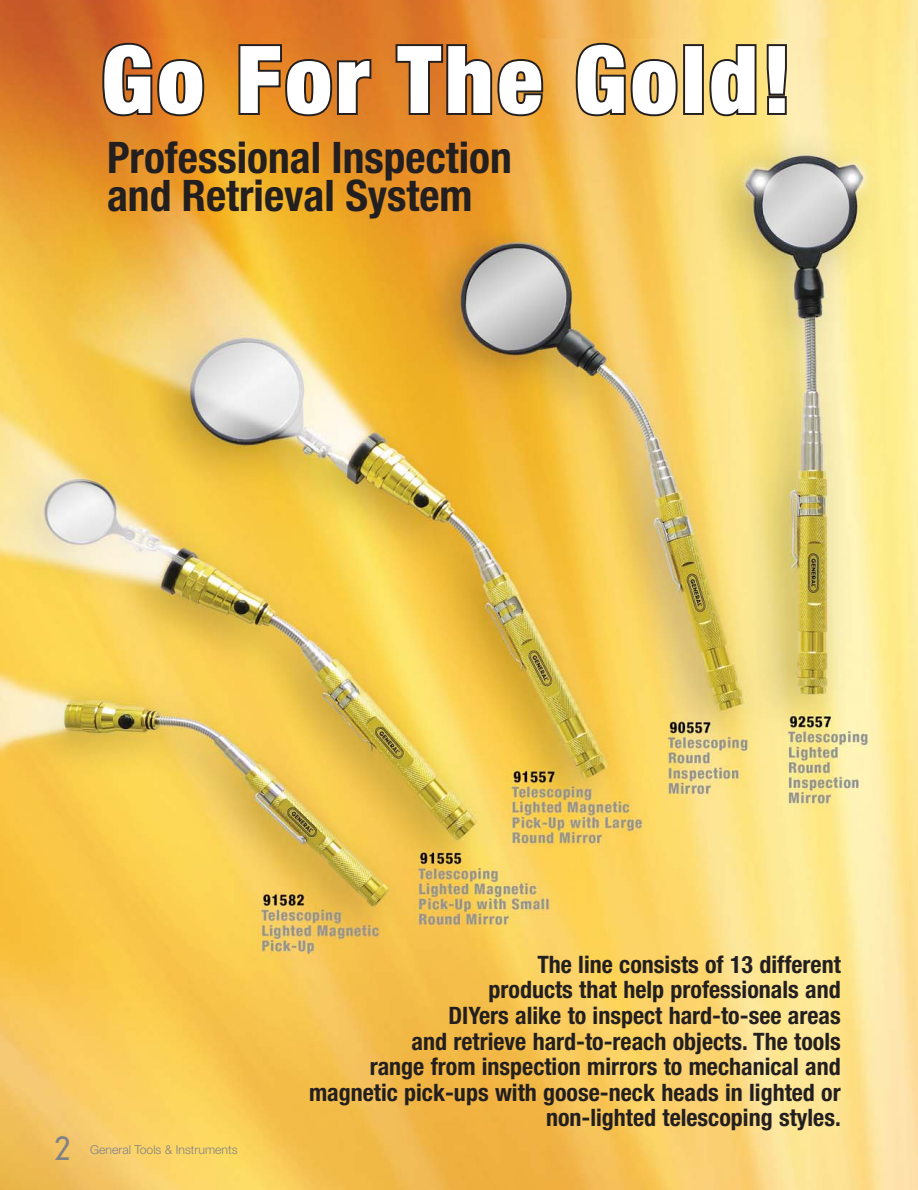
<style>
.page{position:relative;width:918px;height:1190px;background:#fff}
.page>*{position:absolute;margin:0;border:0;box-sizing:border-box;transform-origin:0 0}
.t1{font:700 condensed 43.5px/38.7px "Helvetica Neue";color:#231f20}
.t2{font:300 32.1px "DIN Neuzeit Grotesk";color:#808285}
.t3{font:700 condensed 24px/25.5px "Helvetica Neue";color:#231f20;text-align:right}
.t4{font:300 12.15px "Helvetica Neue";color:#808285}
</style>
<div class="page">
<img style="left:0;top:0;width:918px;height:1189px">
<svg style="left:206px;top:44px;width:495px;height:71px"></svg>
<div style="left:681px;top:43px;width:25px;height:73px;border:4px solid #231f20"></div>
<svg style="left:102px;top:43px;width:104px;height:73px"></svg>
<svg style="left:234px;top:43px;width:141px;height:73px"></svg>
<svg style="left:391px;top:43px;width:156px;height:73px"></svg>
<svg style="left:572px;top:43px;width:107px;height:73px"></svg>
<svg style="left:705px;top:43px;width:82px;height:73px"></svg>
<div style="left:728px;top:73px;width:9px;height:29px;border:4px solid #231f20;border-radius:50%"></div>
<h1 class="t1" style="left:107px;top:138px;width:406px">Professional Inspection and Retrieval System</h1>
<h2 class="t2" style="left:54px;top:1135px;width:18px">2</h2>
<p class="t4" style="left:90px;top:1144px;width:149px">General Tools &amp; Instruments</p>
<p class="t3" style="left:309px;top:953px;width:533px">The line consists of 13 different<br>products that help professionals and<br>DIYers alike to inspect hard-to-see areas<br>and retrieve hard-to-reach objects. The tools<br>range from inspection mirrors to mechanical and magnetic pick-ups with goose-neck heads in lighted or non-lighted telescoping styles.</p>
</div>
